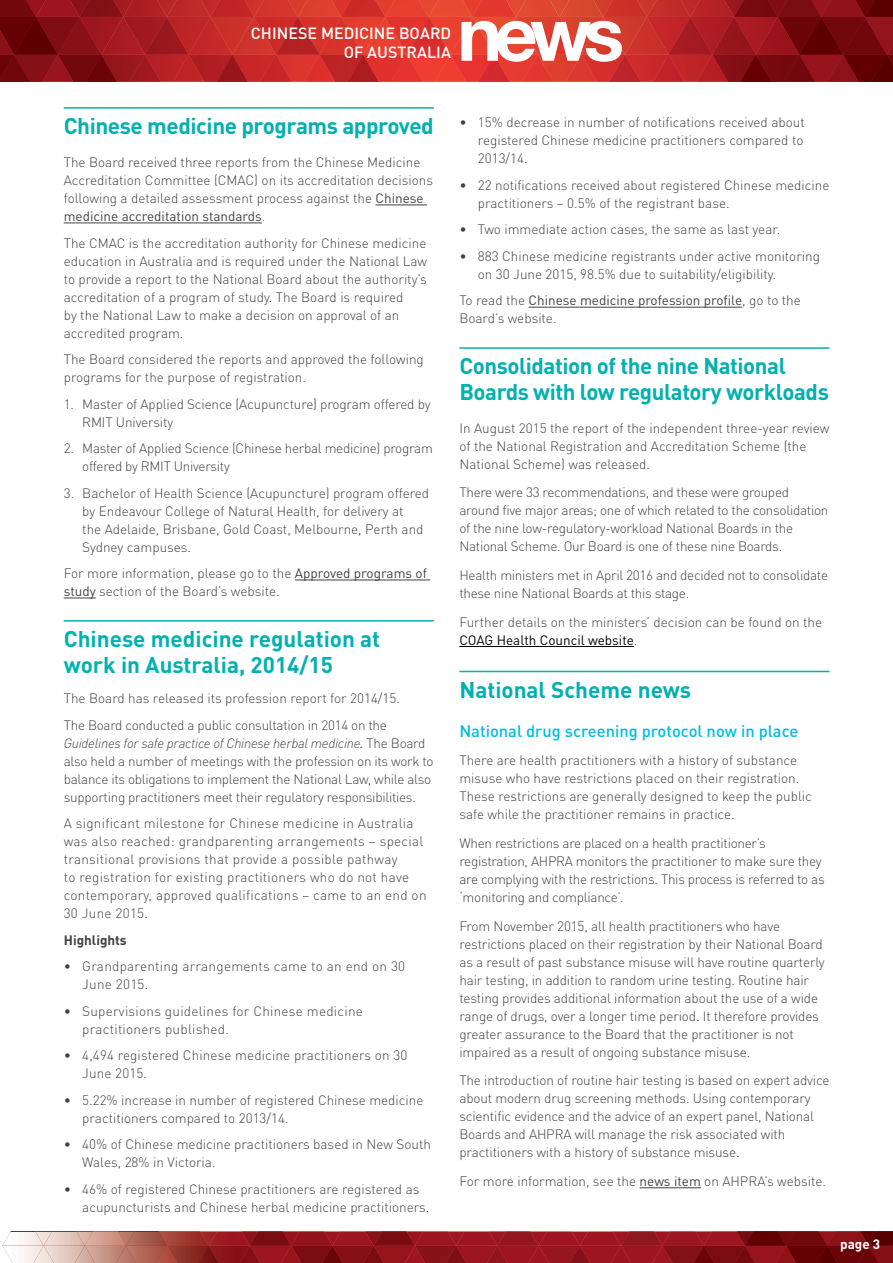
<style>
.page{position:relative;width:893px;height:1263px;background:#fff}
.page>*{position:absolute;margin:0;border:0;box-sizing:border-box;transform-origin:0 0}
.t1{font:700 22.5px/25.5px "DINOT";letter-spacing:-.02em;color:#00b1b0}
.t2{font:700 22.5px/25.5px "DINOT";color:#00b1b0}
.t3{font:500 16.5px "DINOT";color:#00bce4}
.t4{font:500 16.05px/19.2px "DIN";color:#fff;text-align:right}
.t5{font:300 13.5px/18px "DINOT";color:#414042}
.t6{font:300 13.5px/18px "DINOT";letter-spacing:-.02em;color:#414042}
.t7{font:300 13.5px/18px "DINOT";letter-spacing:.02em;color:#414042}
.t8{font:700 13.5px "DINOT";color:#414042}
.t9{font:700 13.5px "DINOT";color:#fff}
.s1{font-weight:400}
.s2{font-style:italic}
.s3{font-weight:400;font-style:italic}
.s4{font-weight:400;color:#000}
</style>
<div class="page">
<svg style="left:0;top:0;width:893px;height:82px;background:#b52f2e"></svg>
<svg style="left:238px;top:1232px;width:655px;height:31px;background:#8b1118"></svg>
<img style="left:93px;top:1232px;width:145px;height:14px">
<img style="left:142px;top:1246px;width:96px;height:17px">
<img style="left:2px;top:1232px;width:75px;height:31px">
<img style="left:77px;top:1232px;width:16px;height:14px">
<img style="left:201px;top:1232px;width:16px;height:14px">
<img style="left:126px;top:1246px;width:16px;height:17px">
<img style="left:118px;top:1232px;width:8px;height:14px">
<img style="left:27px;top:1246px;width:33px;height:17px">
<img style="left:151px;top:1246px;width:33px;height:17px">
<img style="left:126px;top:1232px;width:33px;height:14px">
<img style="left:69px;top:1246px;width:16px;height:17px">
<img style="left:192px;top:1246px;width:33px;height:17px">
<img style="left:159px;top:1232px;width:16px;height:14px">
<img style="left:85px;top:1246px;width:41px;height:17px">
<hr style="left:64px;top:107px;width:370px;height:2px;background:#00b1b0">
<hr style="left:376px;top:205px;width:51px;height:1px;background:#414042">
<hr style="left:64px;top:223px;width:198px;height:1px;background:#414042">
<hr style="left:295px;top:580px;width:135px;height:1px;background:#414042">
<hr style="left:64px;top:598px;width:32px;height:1px;background:#414042">
<hr style="left:64px;top:620px;width:370px;height:2px;background:#00b1b0">
<hr style="left:529px;top:307px;width:213px;height:1px;background:#414042">
<hr style="left:459px;top:347px;width:370px;height:2px;background:#00b1b0">
<hr style="left:459px;top:646px;width:175px;height:1px;background:#000">
<hr style="left:459px;top:671px;width:370px;height:1px;background:#00b1b0">
<hr style="left:640px;top:1187px;width:61px;height:1px;background:#414042">
<p class="t4" style="left:251px;top:23px;width:202px">CHINESE MEDICINE BOARD<br>OF AUSTRALIA</p>
<h1 class="t1" style="left:64px;top:113px;width:372px">Chinese medicine programs approved</h1>
<p class="t5" style="left:64px;top:153px;width:371px">The Board received three reports from the Chinese Medicine Accreditation Committee (CMAC) on its accreditation decisions following a detailed assessment process against the <span class="s1">Chinese medicine accreditation standards</span>.</p>
<p class="t5" style="left:64px;top:234px;width:365px">The CMAC is the accreditation authority for Chinese medicine education in Australia and is required under the National Law to provide a report to the National Board about the authority’s accreditation of a program of study. The Board is required<br>by the National Law to make a decision on approval of an accredited program.</p>
<p class="t5" style="left:64px;top:350px;width:362px">The Board considered the reports and approved the following programs for the purpose of registration.</p>
<p class="t5" style="left:82px;top:394px;width:350px;text-indent:-18px">1. Master of Applied Science (Acupuncture) program offered by<br>RMIT University</p>
<p class="t6" style="left:82px;top:439px;width:352px;text-indent:-18px">2. Master of Applied Science (Chinese herbal medicine) program offered by RMIT University</p>
<p class="t5" style="left:82px;top:483px;width:348px;text-indent:-18px">3. Bachelor of Health Science (Acupuncture) program offered by Endeavour College of Natural Health, for delivery at<br>the Adelaide, Brisbane, Gold Coast, Melbourne, Perth and Sydney campuses.</p>
<p class="t5" style="left:64px;top:564px;width:365px">For more information, please go to the <span class="s1">Approved programs of study</span> section of the Board’s website.</p>
<h1 class="t2" style="left:64px;top:626px;width:318px">Chinese medicine regulation at work in Australia, 2014/15</h1>
<p class="t6" style="left:64px;top:685px;width:338px;line-height:26.5px">The Board has released its profession report for 2014/15.<br>The Board conducted a public consultation in 2014 on the</p>
<p class="t6" style="left:64px;top:734px;width:371px"><span class="s2">Guidelines for safe practice of Chinese herbal medicine</span><span class="s3">.</span> The Board also held a number of meetings with the profession on its work to balance its obligations to implement the National Law, while also supporting practitioners meet their regulatory responsibilities.</p>
<p class="t7" style="left:64px;top:814px;width:364px">A significant milestone for Chinese medicine in Australia was also reached: grandparenting arrangements – special transitional provisions that provide a possible pathway<br>to registration for existing practitioners who do not have contemporary, approved qualifications – came to an end on 30 June 2015.</p>
<p class="t8" style="left:64px;top:931px;width:64px">Highlights</p>
<p class="t7" style="left:82px;top:957px;width:324px;text-indent:-18px">• Grandparenting arrangements came to an end on 30<br>June 2015.</p>
<p class="t7" style="left:82px;top:1002px;width:282px;text-indent:-18px">• Supervisions guidelines for Chinese medicine practitioners published.</p>
<p class="t5" style="left:82px;top:1046px;width:327px;text-indent:-18px">• 4,494 registered Chinese medicine practitioners on 30<br>June 2015.</p>
<p class="t5" style="left:82px;top:1091px;width:343px;text-indent:-18px">• 5.22% increase in number of registered Chinese medicine practitioners compared to 2013/14.</p>
<p class="t5" style="left:82px;top:1135px;width:350px;text-indent:-18px">• 40% of Chinese medicine practitioners based in New South<br>Wales, 28% in Victoria.</p>
<p class="t5" style="left:82px;top:1180px;width:349px;text-indent:-18px">• 46% of registered Chinese practitioners are registered as acupuncturists and Chinese herbal medicine practitioners.</p>
<p class="t5" style="left:478px;top:113px;width:328px;text-align:justify;text-indent:-18px">• 15% decrease in number of notifications received about registered Chinese medicine practitioners compared to 2013/14.</p>
<p class="t5" style="left:478px;top:176px;width:353px;text-indent:-18px">• 22 notifications received about registered Chinese medicine practitioners – 0.5% of the registrant base.</p>
<p class="t5" style="left:459px;top:220px;width:323px">• Two immediate action cases, the same as last year.</p>
<p class="t5" style="left:478px;top:247px;width:344px;text-indent:-18px">• 883 Chinese medicine registrants under active monitoring on 30 June 2015, 98.5% due to suitability/eligibility.</p>
<p class="t5" style="left:459px;top:291px;width:343px">To read the <span class="s1">Chinese medicine profession profile</span>, go to the<br>Board’s website.</p>
<h1 class="t1" style="left:459px;top:353px;width:371px">Consolidation of the nine National<br>Boards with low regulatory workloads</h1>
<p class="t5" style="left:459px;top:419px;width:372px">In August 2015 the report of the independent three-year review of the National Registration and Accreditation Scheme (the<br>National Scheme) was released.</p>
<p class="t6" style="left:459px;top:483px;width:371px">There were 33 recommendations, and these were grouped around five major areas; one of which related to the consolidation of the nine low-regulatory-workload National Boards in the National Scheme. Our Board is one of these nine Boards.</p>
<p class="t6" style="left:459px;top:566px;width:370px">Health ministers met in April 2016 and decided not to consolidate these nine National Boards at this stage.</p>
<p class="t5" style="left:459px;top:613px;width:364px">Further details on the ministers’ decision can be found on the<br><span class="s4">COAG Health Council website</span>.</p>
<h1 class="t2" style="left:459px;top:676px;width:233px">National Scheme news</h1>
<p class="t3" style="left:459px;top:720px;width:340px">National drug screening protocol now in place</p>
<p class="t5" style="left:459px;top:751px;width:354px">There are health practitioners with a history of substance misuse who have restrictions placed on their registration.<br>These restrictions are generally designed to keep the public safe while the practitioner remains in practice.</p>
<p class="t6" style="left:459px;top:834px;width:367px">When restrictions are placed on a health practitioner’s registration, AHPRA monitors the practitioner to make sure they are complying with the restrictions. This process is referred to as ‘monitoring and compliance’.</p>
<p class="t5" style="left:459px;top:916px;width:367px">From November 2015, all health practitioners who have restrictions placed on their registration by their National Board as a result of past substance misuse will have routine quarterly hair testing, in addition to random urine testing. Routine hair testing provides additional information about the use of a wide range of drugs, over a longer time period. It therefore provides greater assurance to the Board that the practitioner is not impaired as a result of ongoing substance misuse.</p>
<p class="t5" style="left:459px;top:1071px;width:372px">The introduction of routine hair testing is based on expert advice about modern drug screening methods. Using contemporary scientific evidence and the advice of an expert panel, National Boards and AHPRA will manage the risk associated with practitioners with a history of substance misuse.</p>
<p class="t5" style="left:459px;top:1172px;width:368px">For more information, see the <span class="s1">news item</span> on AHPRA’s website.</p>
<p class="t9" style="left:840px;top:1235px;width:42px">page 3</p>
</div>
